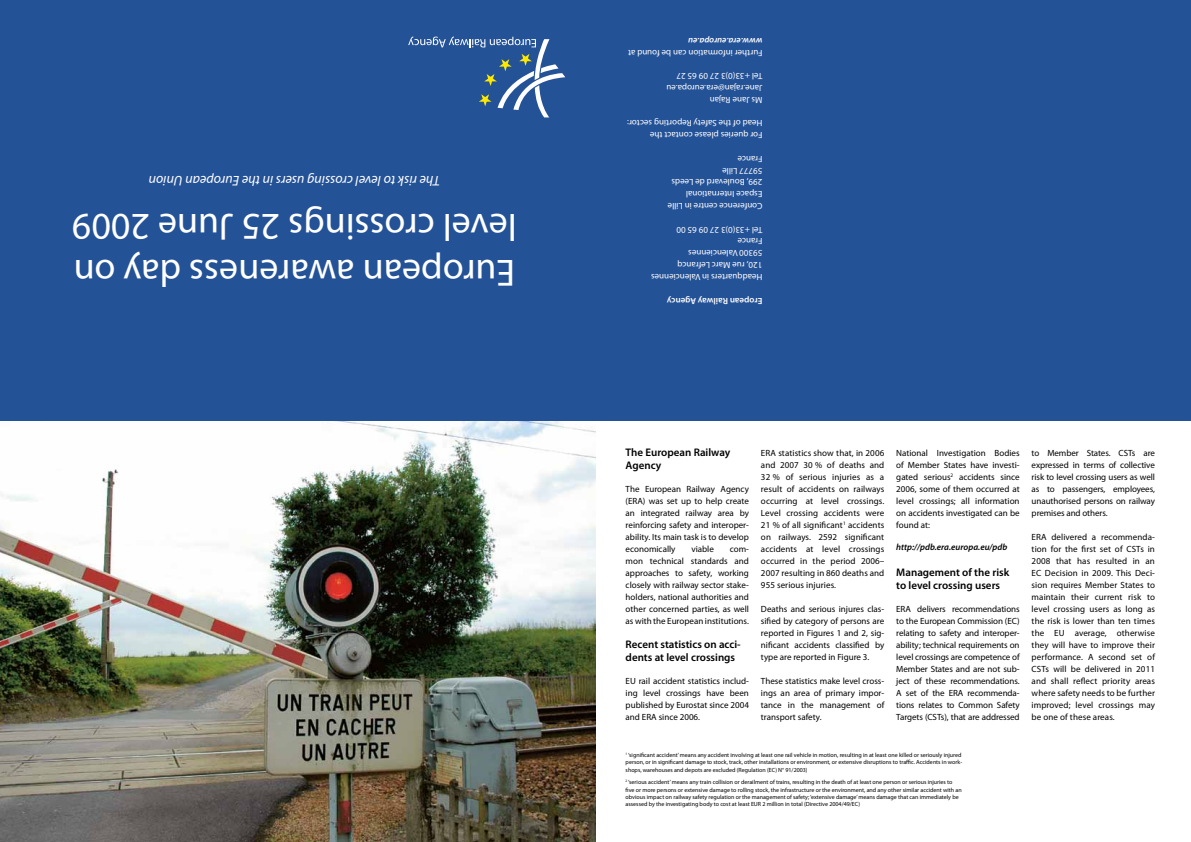
<style>
.page{position:relative;width:1191px;height:842px;background:#fff}
.page>*{position:absolute;margin:0;border:0;box-sizing:border-box;transform-origin:0 0}
.t1{font:38px/45.6px "Myriad Pro";color:#fff}
.t2{font:italic 14px "Myriad Pro";color:#fff}
.t3{font:600 11px/13.2px "Myriad Pro";color:#000}
.t4{font:9px/12px "Myriad Pro";color:#000;text-align:justify}
.t5{font:9px/11.8px "Myriad Pro";color:#fff}
.t6{font:italic 600 9px "Myriad Pro";color:#000}
.t7{font:600 9px "Myriad Pro";color:#fff}
.t8{font:italic 600 9px "Myriad Pro";color:#fff}
.t9{font:6px/7.2px "Myriad Pro";color:#000;text-align:justify}
</style>
<div class="page">
<div style="left:0;top:0;width:1191px;height:421px;background:#245297"></div>
<svg style="left:408px;top:36px;width:157px;height:81px"></svg>
<img style="left:0;top:421px;width:595px;height:421px">
<h2 class="t2" style="left:440px;top:189px;width:293px;rotate:-180deg">The risk to level crossing users in the European Union</h2>
<h1 class="t1" style="left:517px;top:296px;width:446px;rotate:-180deg">European awareness day on level crossings 25 June 2009</h1>
<p class="t8" style="left:762px;top:47px;width:76px;rotate:-180deg">www.era.europa.eu</p>
<p class="t5" style="left:762px;top:59px;width:136px;rotate:-180deg">Further information can be found at</p>
<p class="t5" style="left:762px;top:106px;width:97px;rotate:-180deg">Ms Jane Rajan<br>Jane.rajan@era.europa.eu<br>Tel +33(0)3 27 09 65 27</p>
<p class="t5" style="left:762px;top:141px;width:137px;rotate:-180deg">For queries please contact the<br>Head of the Safety Reporting sector:</p>
<p class="t5" style="left:762px;top:212px;width:96px;rotate:-180deg">Conference centre in Lille<br>Espace International<br>299, Boulevard de Leeds<br>59777 Lille<br>France</p>
<p class="t5" style="left:762px;top:283px;width:113px;rotate:-180deg">Headquarters in Valenciennes<br>120, rue Marc Lefrancq<br>59300 Valenciennes<br>France<br>Tel +33(0)3 27 09 65 00</p>
<p class="t7" style="left:762px;top:306px;width:97px;rotate:-180deg">Eropean Railway Agency</p>
<p class="t3" style="left:625px;top:445px;width:106px">The European Railway<br>Agency</p>
<p class="t4" style="left:625px;top:483px;width:125px">The European Railway Agency (ERA) was set up to help create an integrated railway area by reinforcing safety and interoper&shy;ability. Its main task is to develop economically</p>
<p class="t4" style="left:691px;top:543px;width:24px">viable</p>
<p class="t4" style="left:625px;top:543px;width:125px;text-indent:104px">com&shy;mon technical standards and approaches to safety, working closely with railway sector stake&shy;holders, national authorities and other concerned parties, as well as with the European institutions.</p>
<p class="t3" style="left:625px;top:637px;width:116px">Recent statistics on acci&shy;dents at level crossings</p>
<p class="t4" style="left:625px;top:675px;width:125px">EU rail accident statistics includ&shy;ing level crossings have been published by Eurostat since 2004 and ERA since 2006.</p>
<p class="t4" style="left:761px;top:447px;width:125px">ERA statistics show that, in 2006 and 2007 30 % of deaths and 32 % of serious injuries as a result of accidents on railways occurring at level crossings.<br>Level crossing accidents were 21 % of all significant<sup>1</sup> accidents on railways. 2592 significant accidents at level crossings occurred in the period 2006– 2007 resulting in 860 deaths and 955 serious injuries.</p>
<p class="t4" style="left:761px;top:603px;width:125px">Deaths and serious injures clas&shy;sified by category of persons are reported in Figures 1 and 2, sig&shy;nificant accidents classified by type are reported in Figure 3.</p>
<p class="t4" style="left:761px;top:675px;width:125px">These statistics make level cross&shy;ings an area of primary impor&shy;tance in the management of transport safety.</p>
<p class="t4" style="left:896px;top:447px;width:125px">National Investigation Bodies of Member States have investi&shy;gated serious<sup>2</sup> accidents since 2006, some of them occurred at level crossings; all information on accidents investigated can be found at:</p>
<p class="t6" style="left:896px;top:541px;width:112px">http://pdb.era.europa.eu/pdb</p>
<p class="t3" style="left:896px;top:565px;width:114px">Management of the risk to level crossing users</p>
<p class="t4" style="left:896px;top:603px;width:125px">ERA delivers recommendations to the European Commission (EC) relating to safety and interoper&shy;ability; technical requirements on level crossings are competence of Member States and are not sub&shy;ject of these recommendations.<br>A set of the ERA recommenda&shy;tions relates to Common Safety Targets (CSTs), that are addressed</p>
<p class="t4" style="left:1031px;top:447px;width:125px">to Member States. CSTs are expressed in terms of collective risk to level crossing users as well as to passengers, employees, unauthorised persons on railway premises and others.</p>
<p class="t4" style="left:1031px;top:531px;width:125px">ERA delivered a recommenda&shy;tion for the first set of CSTs in 2008 that has resulted in an EC Decision in 2009. This Deci&shy;sion requires Member States to maintain their current risk to level crossing users as long as the risk is lower than ten times the EU average, otherwise they will have to improve their performance. A second set of CSTs will be delivered in 2011 and shall reflect priority areas where safety needs to be further improved; level crossings may be one of these areas.</p>
<p class="t9" style="left:625px;top:751px;width:338px"><sup>1</sup> ‘significant accident’ means any accident involving at least one rail vehicle in motion, resulting in at least one killed or seriously injured person, or in significant damage to stock, track, other installations or environment, or extensive disruptions to traffic. Accidents in work&shy;shops, warehouses and depots are excluded (Regulation (EC) N° 91/2003)</p>
<p class="t9" style="left:625px;top:779px;width:337px;text-align:left"><sup>2</sup> ‘serious accident’ means any train collision or derailment of trains, resulting in the death of at least one person or serious injuries to five or more persons or extensive damage to rolling stock, the infrastructure or the environment, and any other similar accident with an obvious impact on railway safety regulation or the management of safety; ‘extensive damage’ means damage that can immediately be assessed by the investigating body to cost at least EUR 2 million in total (Directive 2004/49/EC)</p>
</div>
